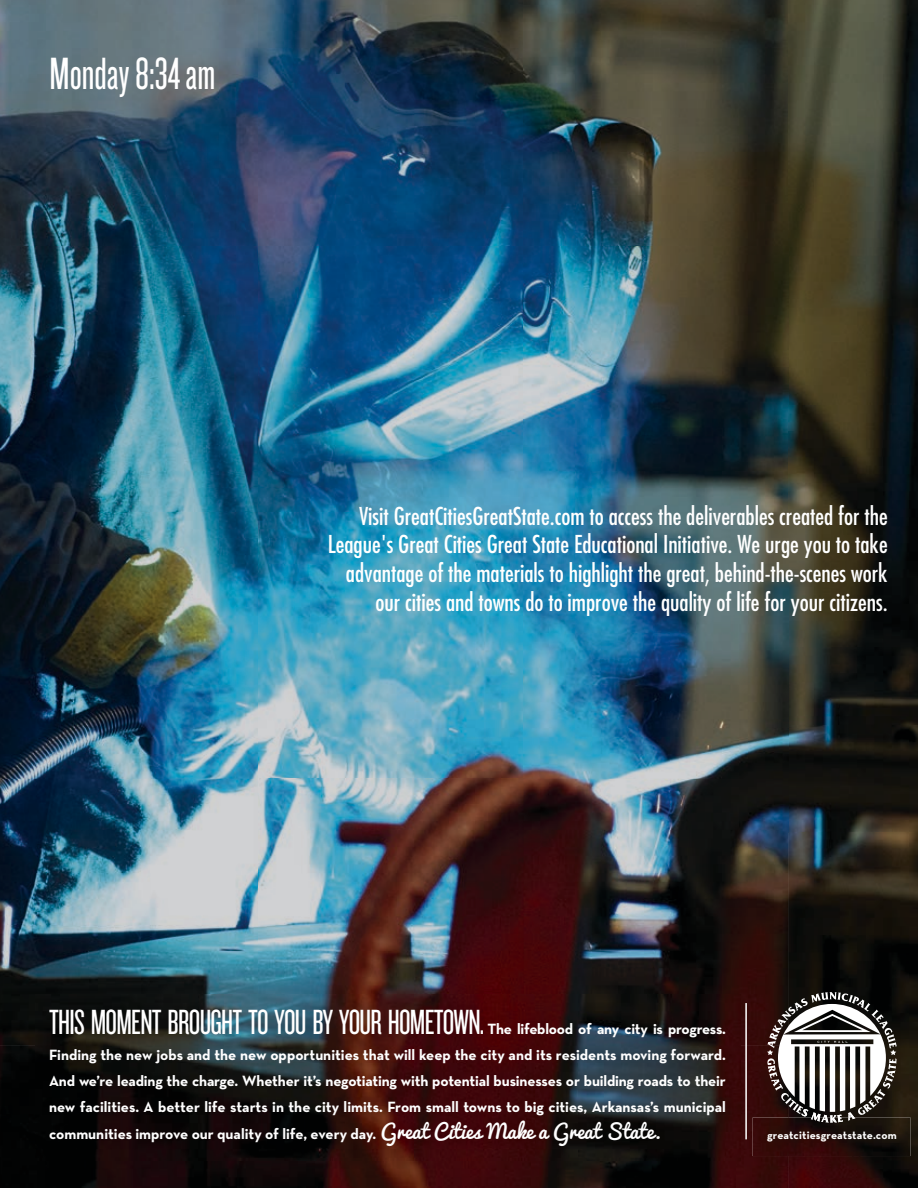
<style>
.page{position:relative;width:918px;height:1188px;background:#fff}
.page>*{position:absolute;margin:0;border:0;box-sizing:border-box;transform-origin:0 0}
.t1{font:46.95px "Knockout HTF27 Junior Bantamwt";color:#fff}
.t2{font:36.3px "Knockout HTF27 Junior Bantamwt";letter-spacing:-.02em;color:#fff}
.t3{font:condensed 24px/28.8px "Futura";color:#fff;text-align:right}
.t4{font:700 15.15px/25.8px "Neutra Text";color:#fff;text-align:justify}
.t5{font:700 11.4px "Neutra Text";letter-spacing:.01em;color:#fff}
.s1{font-family:"Pacifico";font-weight:400;font-size:19.65px}
.s2{font-family:"Pacifico";font-weight:400;font-size:18.15px}
</style>
<div class="page">
<img style="left:0;top:0;width:788px;height:779px">
<img style="left:788px;top:0;width:130px;height:1188px">
<img style="left:0;top:779px;width:259px;height:266px">
<img style="left:259px;top:779px;width:265px;height:216px">
<img style="left:524px;top:779px;width:265px;height:266px">
<div style="left:0;top:1045px;width:47px;height:143px;background:#020303"></div>
<div style="left:736px;top:1045px;width:53px;height:143px;background:#380909"></div>
<img style="left:47px;top:1160px;width:689px;height:28px">
<img style="left:35px;top:995px;width:705px;height:165px">
<hr style="left:745px;top:1003px;width:2px;height:136px;background:#fff">
<img style="left:753px;top:1117px;width:157px;height:39px">
<svg style="left:767px;top:992px;width:130px;height:131px"></svg>
<h1 class="t1" style="left:50px;top:51px;width:167px">Monday 8:34 am</h1>
<p class="t3" style="left:328px;top:501px;width:561px">Visit GreatCitiesGreatState.com to access the deliverables created for the League's Great Cities Great State Educational Initiative. We urge you to take advantage of the materials to highlight the great, behind-the-scenes work our cities and towns do to improve the quality of life for your citizens.</p>
<h2 class="t2" style="left:49px;top:1005px;width:437px">THIS MOMENT BROUGHT TO YOU BY YOUR HOMETOWN.</h2>
<p class="t4" style="left:49px;top:1016px;width:678px;text-indent:439px">The lifeblood of any city is progress.<br>Finding the new jobs and the new opportunities that will keep the city and its residents moving forward.<br>And we’re leading the charge. Whether it’s negotiating with potential businesses or building roads to their new facilities. A better life starts in the city limits. From small towns to big cities, Arkansas’s municipal</p>
<p class="t4" style="left:49px;top:1120px;width:614px">communities improve our quality of life, every day. <span class="s1">Great Cities Make a Great State</span><span class="s2">.</span></p>
<p class="t5" style="left:767px;top:1128px;width:131px">greatcitiesgreatstate.com</p>
</div>
